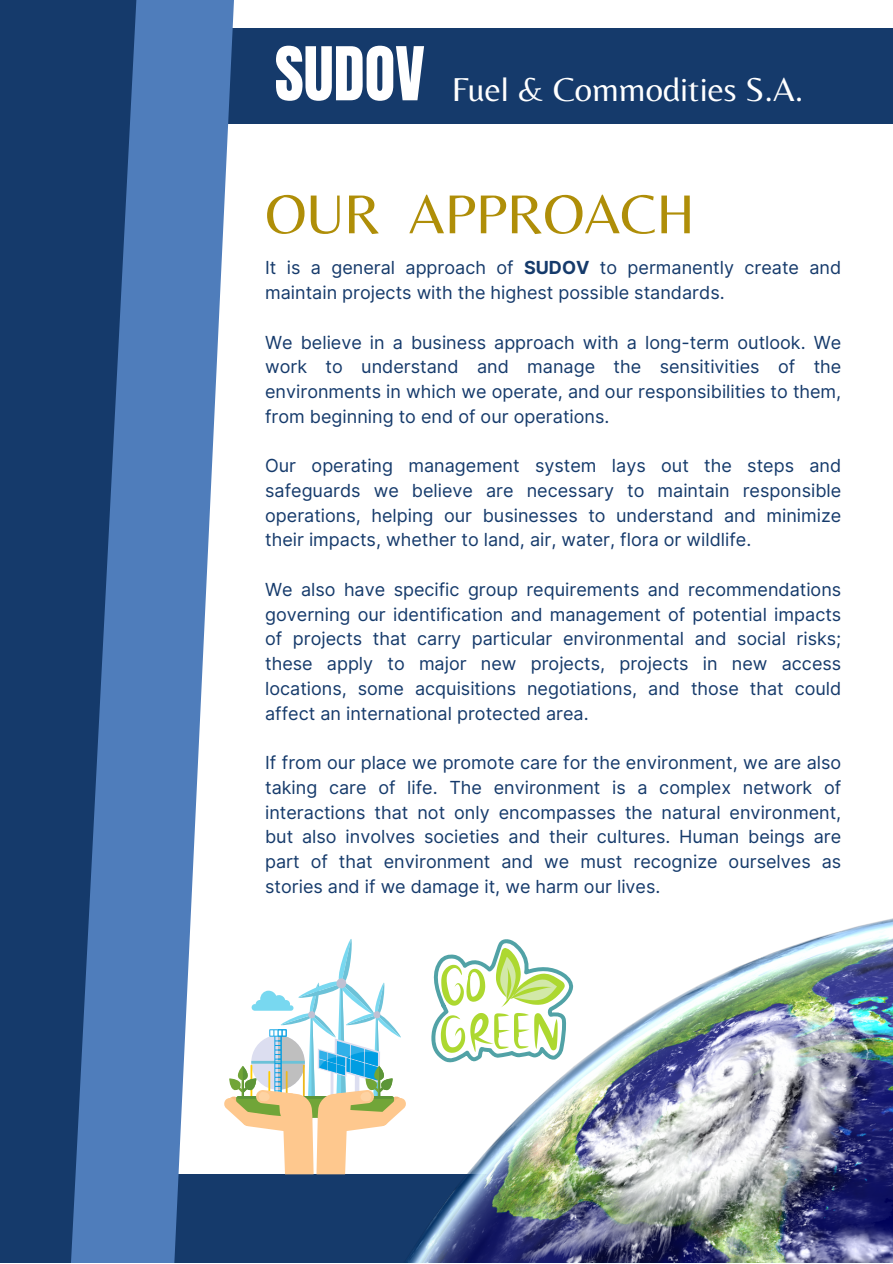
<style>
.page{position:relative;width:893px;height:1264px;background:#fff}
.page>*{position:absolute;margin:0;border:0;box-sizing:border-box;transform-origin:0 0}
.t1{font:63px "Anton";color:#fff}
.t2{font:57px "Belleza";color:#af8e08}
.t3{font:34.5px "Belleza";color:#fff}
.t4{font:18px/24.8px "Inter";color:#153a6b;text-align:justify}
.s1{font-weight:700}
</style>
<div class="page">
<div style="left:0;top:28px;width:892px;height:95px;background:#153a6b"></div>
<div style="left:0;top:1174px;width:892px;height:88px;background:#153a6b"></div>
<svg style="left:137px;top:0;width:103px;height:1262px;fill:#4f7dbb"></svg>
<svg style="left:0;top:0;width:137px;height:1262px;background:#234a7e"></svg>
<img style="left:408px;top:918px;width:484px;height:344px">
<svg style="left:223px;top:938px;width:183px;height:236px"></svg>
<svg style="left:431px;top:938px;width:142px;height:126px"></svg>
<p class="t1" style="left:275px;top:29px;width:151px">SUDOV</p>
<p class="t3" style="left:451px;top:68px;width:353px">Fuel &amp; Commodities S.A.</p>
<p class="t2" style="left:265px;top:180px;width:431px">OUR APPROACH</p>
<p class="t4" style="left:265px;top:255px;width:577px">It is a general approach of <span class="s1">SUDOV</span> to permanently create and maintain projects with the highest possible standards.</p>
<p class="t4" style="left:265px;top:329px;width:577px">We believe in a business approach with a long-term outlook. We work to understand and manage the sensitivities of the environments in which we operate, and our responsibilities to them, from beginning to end of our operations.</p>
<p class="t4" style="left:265px;top:453px;width:577px">Our operating management system lays out the steps and safeguards we believe are necessary to maintain responsible operations, helping our businesses to understand and minimize their impacts, whether to land, air, water, flora or wildlife.</p>
<p class="t4" style="left:265px;top:577px;width:577px">We also have specific group requirements and recommendations governing our identification and management of potential impacts of projects that carry particular environmental and social risks; these apply to major new projects, projects in new access locations, some acquisitions negotiations, and those that could affect an international protected area.</p>
<p class="t4" style="left:265px;top:750px;width:577px">If from our place we promote care for the environment, we are also taking care of life. The environment is a complex network of interactions that not only encompasses the natural environment, but also involves societies and their cultures. Human beings are part of that environment and we must recognize ourselves as stories and if we damage it, we harm our lives.</p>
</div>
